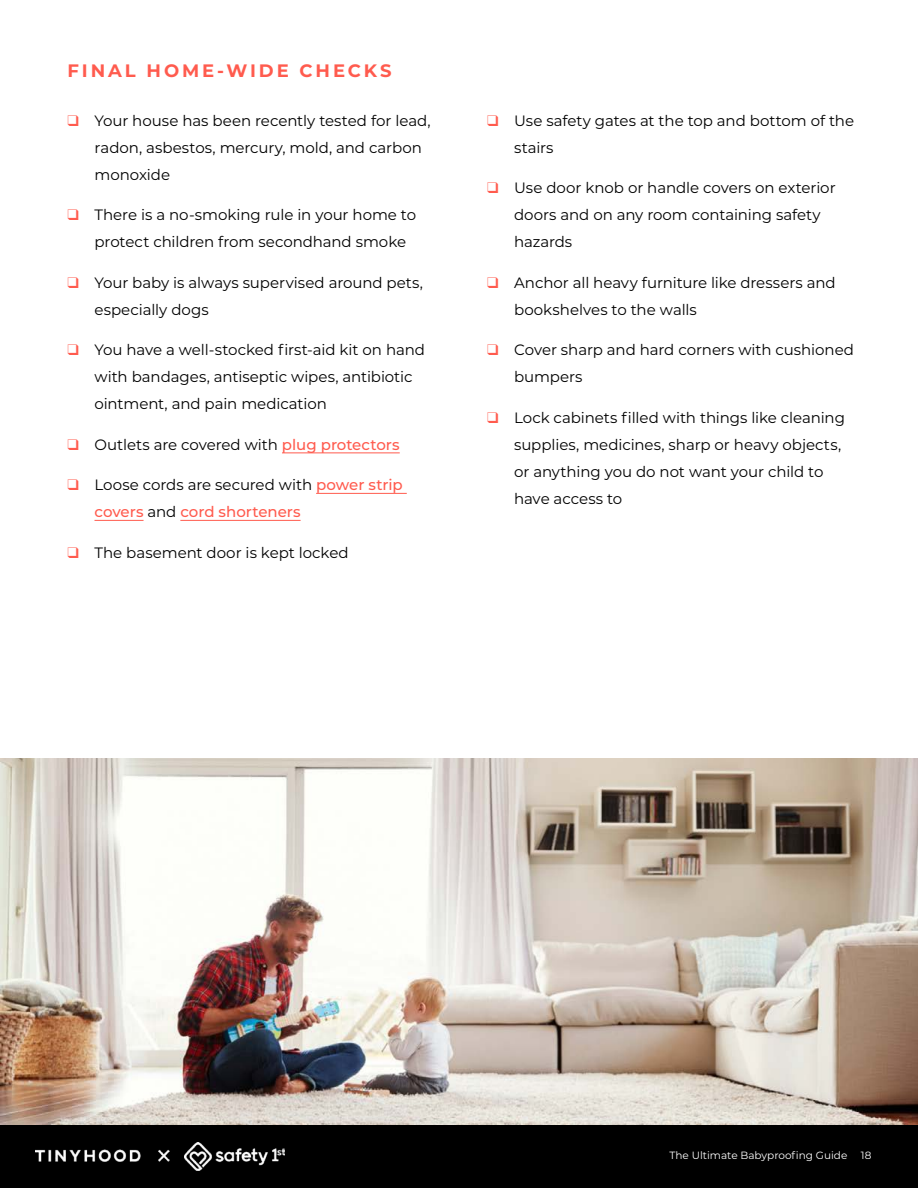
<style>
.page{position:relative;width:918px;height:1188px;background:#fff}
.page>*{position:absolute;margin:0;border:0;box-sizing:border-box;transform-origin:0 0}
.t1{font:700 18px "Montserrat";letter-spacing:.16em;color:#ff5b4e}
.t2{font:15px/27px "Montserrat";letter-spacing:-.005em;color:#000}
.t3{font:500 15px/27px "Montserrat";letter-spacing:-.005em;color:#ff5b4e}
.t4{font:10.5px "Montserrat";color:#fff}
.s1{color:#ff5b4e}
.s2{font-weight:500;color:#ff5b4e}
.s3{font-weight:400;color:#000}
</style>
<div class="page">
<div style="left:0;top:1125px;width:918px;height:63px;background:#000"></div>
<img style="left:36px;top:1149px;width:134px;height:13px">
<img style="left:184px;top:1142px;width:101px;height:28px">
<hr style="left:282px;top:453px;width:118px;height:1px;background:#ff5b4e">
<hr style="left:316px;top:493px;width:91px;height:1px;background:#ff5b4e">
<hr style="left:94px;top:520px;width:50px;height:1px;background:#ff5b4e">
<hr style="left:180px;top:520px;width:121px;height:1px;background:#ff5b4e">
<img style="left:0;top:758px;width:918px;height:367px">
<p class="t1" style="left:68px;top:57px;width:326px">FINAL HOME-WIDE CHECKS</p>
<p class="t2" style="left:94px;top:107px;width:338px;text-indent:-27px"><span class="s1">❑</span> Your house has been recently tested for lead, radon, asbestos, mercury, mold, and carbon monoxide</p>
<p class="t2" style="left:94px;top:201px;width:323px;text-indent:-27px"><span class="s1">❑</span> There is a no-smoking rule in your home to protect children from secondhand smoke</p>
<p class="t2" style="left:94px;top:269px;width:330px;text-indent:-27px"><span class="s1">❑</span> Your baby is always supervised around pets, especially dogs</p>
<p class="t2" style="left:94px;top:336px;width:332px;text-indent:-27px"><span class="s1">❑</span> You have a well-stocked first-aid kit on hand with bandages, antiseptic wipes, antibiotic ointment, and pain medication</p>
<p class="t2" style="left:67px;top:431px;width:334px"><span class="s1">❑</span> Outlets are covered with <span class="s2">plug protectors</span></p>
<p class="t3" style="left:94px;top:471px;width:310px;text-indent:-27px">❑ <span class="s3">Loose cords are secured with</span> power strip covers <span class="s3">and</span> cord shorteners</p>
<p class="t2" style="left:67px;top:539px;width:283px"><span class="s1">❑</span> The basement door is kept locked</p>
<p class="t2" style="left:514px;top:107px;width:342px;text-indent:-27px"><span class="s1">❑</span> Use safety gates at the top and bottom of the stairs</p>
<p class="t2" style="left:514px;top:174px;width:323px;text-indent:-27px"><span class="s1">❑</span> Use door knob or handle covers on exterior doors and on any room containing safety hazards</p>
<p class="t2" style="left:514px;top:269px;width:323px;text-indent:-27px"><span class="s1">❑</span> Anchor all heavy furniture like dressers and bookshelves to the walls</p>
<p class="t2" style="left:514px;top:336px;width:341px;text-indent:-27px"><span class="s1">❑</span> Cover sharp and hard corners with cushioned bumpers</p>
<p class="t2" style="left:514px;top:404px;width:332px;text-indent:-27px"><span class="s1">❑</span> Lock cabinets filled with things like cleaning supplies, medicines, sharp or heavy objects, or anything you do not want your child to have access to</p>
<p class="t4" style="left:669px;top:1148px;width:179px">The Ultimate Babyproofing Guide</p>
<p class="t4" style="left:861px;top:1148px;width:12px">18</p>
</div>
